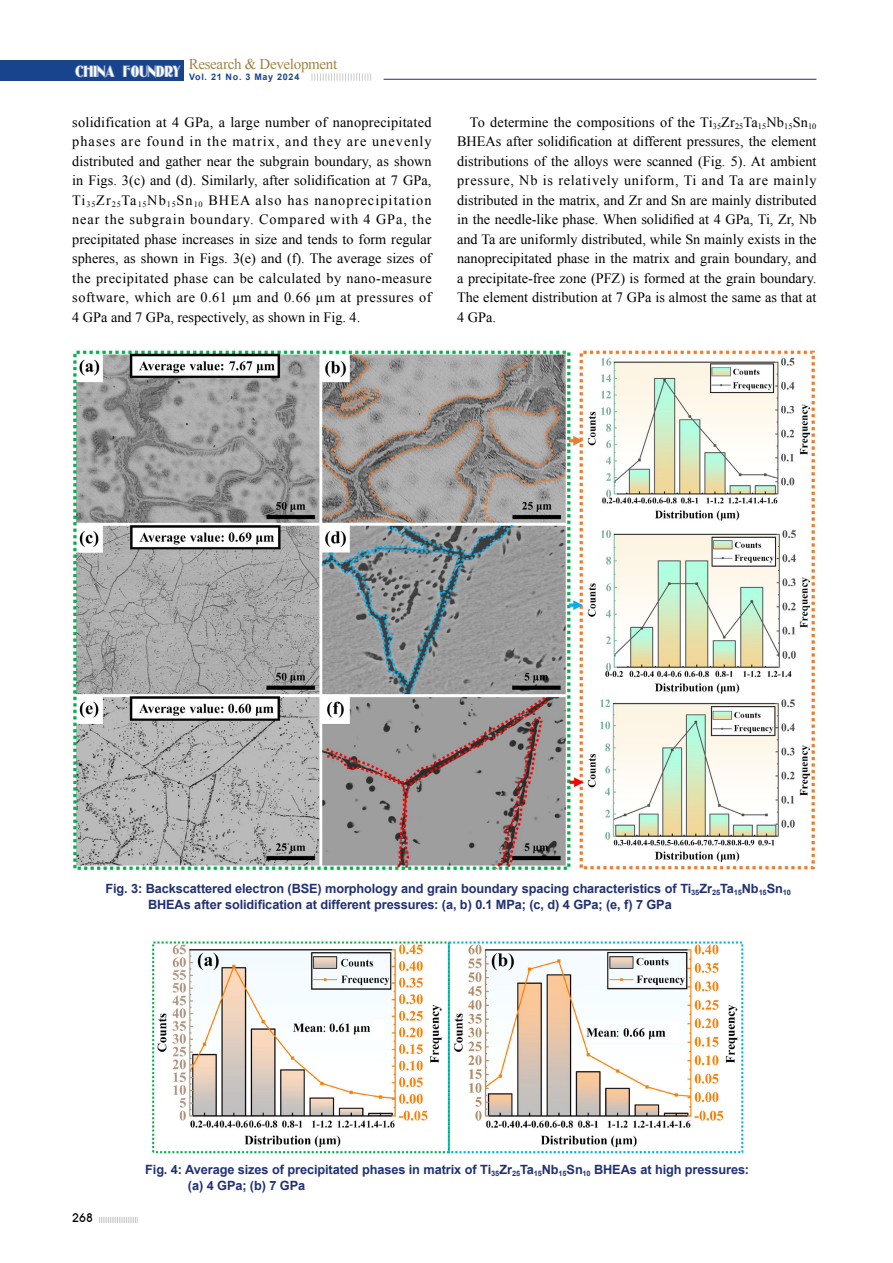
<style>
.page{position:relative;width:893px;height:1263px;background:#fff}
.page>*{position:absolute;margin:0;border:0;box-sizing:border-box;transform-origin:0 0}
.t1{font:15px "Times New Roman";letter-spacing:-.02em;color:#9d8447}
.t2{font:14.25px/19.5px "Times New Roman";color:#000;text-align:justify}
.t3{font:700 12.75px/16.4px "Arial";letter-spacing:-.01em;color:#213174}
.t4{font:500 12px "Avant Garde IT Cby BT";color:#000}
.t5{font:700 9px "Arial";letter-spacing:.08em;color:#18448e}
</style>
<div class="page">
<svg style="left:99px;top:1217px;width:39px;height:6px"></svg>
<div style="left:0;top:60px;width:184px;height:21px;background:#18448e"></div>
<svg style="left:312px;top:73px;width:59px;height:8px"></svg>
<hr style="left:384px;top:79px;width:432px;height:1px;background:#213174">
<img style="left:73px;top:348px;width:743px;height:522px">
<img style="left:152px;top:941px;width:592px;height:212px">
<p class="t1" style="left:189px;top:54px;width:150px">Research &amp; Development</p>
<p class="t5" style="left:75px;top:70px;width:226px"><sup>CHINA</sup> <sup>FOUNDRY</sup> Vol. 21 No. 3 May 2024</p>
<p class="t2" style="left:72px;top:112px;width:361px">solidification at 4 GPa, a large number of nanoprecipitated phases are found in the matrix, and they are unevenly distributed and gather near the subgrain boundary, as shown in Figs. 3(c) and (d). Similarly, after solidification at 7 GPa, Ti<sub>35</sub>Zr<sub>25</sub>Ta<sub>15</sub>Nb<sub>15</sub>Sn<sub>10</sub> BHEA also has nanoprecipitation near the subgrain boundary. Compared with 4 GPa, the precipitated phase increases in size and tends to form regular spheres, as shown in Figs. 3(e) and (f). The average sizes of the precipitated phase can be calculated by nano-measure software, which are 0.61 μm and 0.66 μm at pressures of 4 GPa and 7 GPa, respectively, as shown in Fig. 4.</p>
<p class="t2" style="left:457px;top:112px;width:361px;text-indent:13px">To determine the compositions of the Ti<sub>35</sub>Zr<sub>25</sub>Ta<sub>15</sub>Nb<sub>15</sub>Sn<sub>10<br></sub>BHEAs after solidification at different pressures, the element distributions of the alloys were scanned (Fig. 5). At ambient pressure, Nb is relatively uniform, Ti and Ta are mainly distributed in the matrix, and Zr and Sn are mainly distributed in the needle-like phase. When solidified at 4 GPa, Ti, Zr, Nb and Ta are uniformly distributed, while Sn mainly exists in the nanoprecipitated phase in the matrix and grain boundary, and a precipitate-free zone (PFZ) is formed at the grain boundary.<br>The element distribution at 7 GPa is almost the same as that at 4 GPa.</p>
<p class="t3" style="left:148px;top:880px;width:644px;text-indent:-43px">Fig. 3: Backscattered electron (BSE) morphology and grain boundary spacing characteristics of Ti<sub>35</sub>Zr<sub>25</sub>Ta<sub>15</sub>Nb<sub>15</sub>Sn<sub>10<br></sub>BHEAs after solidification at different pressures: (a, b) 0.1 MPa; (c, d) 4 GPa; (e, f) 7 GPa</p>
<p class="t4" style="left:72px;top:1211px;width:22px">268</p>
<p class="t3" style="left:188px;top:1161px;width:563px;text-indent:-43px">Fig. 4: Average sizes of precipitated phases in matrix of Ti<sub>35</sub>Zr<sub>25</sub>Ta<sub>15</sub>Nb<sub>15</sub>Sn<sub>10</sub> BHEAs at high pressures: (a) 4 GPa; (b) 7 GPa</p>
</div>
